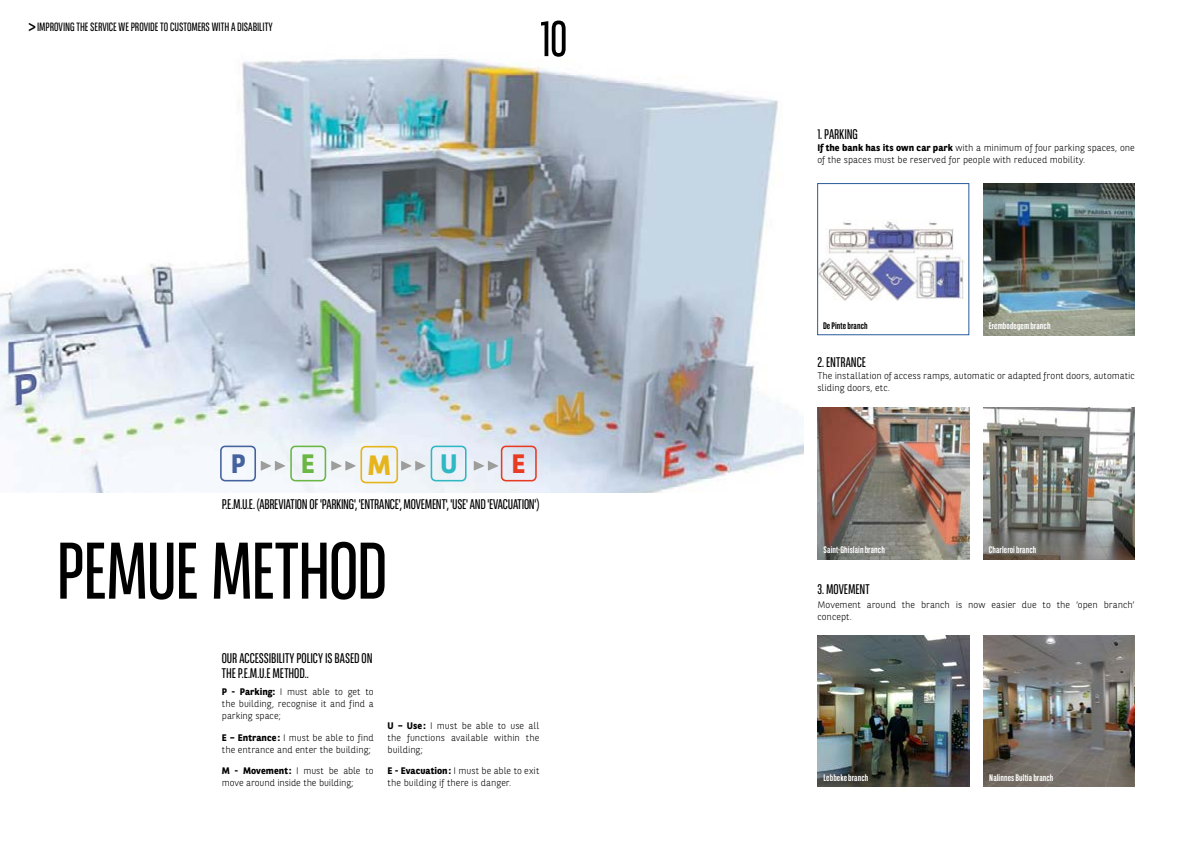
<style>
.page{position:relative;width:1191px;height:842px;background:#fff}
.page>*{position:absolute;margin:0;border:0;box-sizing:border-box;transform-origin:0 0}
.t1{font:80px "BNPP Sans Condensed";letter-spacing:-.025em;color:#000}
.t2{font:50px "BNPP Sans Condensed";color:#000}
.t3{font:700 27.9px "BNPP Sans";color:#e6b51b}
.t4{font:700 26.6px "BNPP Sans";color:#44629d}
.t5{font:700 26.6px "BNPP Sans";color:#6bb644}
.t6{font:700 26.6px "BNPP Sans";color:#2fb8c2}
.t7{font:700 26.6px "BNPP Sans";color:#e73b23}
.t8{font:14px/15px "BNPP Sans Condensed";letter-spacing:-.01em;color:#000}
.t9{font:12px "BNPP Sans Condensed";letter-spacing:-.005em;color:#000}
.t10{font:300 9.5px/12px "BNPP Sans";letter-spacing:.005em;color:#000}
.t11{font:700 9.5px "BNPP Sans Condensed";letter-spacing:.01em;color:#fff}
.t12{font:700 9.5px "BNPP Sans Condensed";letter-spacing:.01em;color:#000}
.s1{font-size:21px}
.s2{font-weight:700}
</style>
<div class="page">
<img style="left:0;top:58px;width:803px;height:435px">
<svg style="left:220px;top:446px;width:246px;height:37px"></svg>
<svg style="left:474px;top:446px;width:63px;height:35px;background:#e2d8e0"></svg>
<img style="left:819px;top:221px;width:145px;height:79px">
<div style="left:817px;top:183px;width:152px;height:152px;border:1px solid #275b9b"></div>
<img style="left:818px;top:407px;width:151px;height:152px">
<img style="left:983px;top:407px;width:151px;height:152px">
<img style="left:818px;top:635px;width:151px;height:152px">
<img style="left:983px;top:635px;width:151px;height:152px">
<img style="left:983px;top:183px;width:151px;height:152px">
<p class="t9" style="left:28px;top:19px;width:246px"><span class="s1">&gt;</span>IMPROVING THE SERVICE WE PROVIDE TO CUSTOMERS WITH A DISABILITY</p>
<h2 class="t2" style="left:540px;top:8px;width:29px">10</h2>
<h3 class="t4" style="left:231px;top:446px;width:17px">P</h3>
<h3 class="t5" style="left:301px;top:446px;width:15px">E</h3>
<h3 class="t3" style="left:367px;top:446px;width:25px">M</h3>
<h3 class="t6" style="left:440px;top:446px;width:19px">U</h3>
<h3 class="t7" style="left:511px;top:446px;width:15px">E</h3>
<h3 class="t8" style="left:222px;top:496px;width:319px">P.E.M.U.E. (ABREVIATION OF 'PARKING', 'ENTRANCE', MOVEMENT', 'USE' AND 'EVACUATION')</h3>
<h3 class="t8" style="left:817px;top:126px;width:42px">1. PARKING</h3>
<p class="t10" style="left:817px;top:141px;width:319px"><span class="s2">If the bank has its own car park</span> with a minimum of four parking spaces, one of the spaces must be reserved for people with reduced mobility.</p>
<p class="t12" style="left:823px;top:320px;width:46px">De Pinte branch</p>
<p class="t11" style="left:988px;top:320px;width:63px">Erembodegem branch</p>
<h3 class="t8" style="left:817px;top:354px;width:50px">2. ENTRANCE</h3>
<p class="t10" style="left:817px;top:369px;width:319px">The installation of access ramps, automatic or adapted front doors, automatic sliding doors, etc.</p>
<h1 class="t1" style="left:56px;top:521px;width:333px">PEMUE METHOD</h1>
<p class="t11" style="left:823px;top:544px;width:63px">Saint-Ghislain branch</p>
<p class="t11" style="left:988px;top:544px;width:49px">Charleroi branch</p>
<h3 class="t8" style="left:817px;top:582px;width:54px">3. MOVEMENT</h3>
<p class="t10" style="left:817px;top:598px;width:319px">Movement around the branch is now easier due to the ‘open branch’ concept.</p>
<h3 class="t8" style="left:222px;top:651px;width:152px">OUR ACCESSIBILITY POLICY IS BASED ON<br>THE P.E.M.U.E METHOD..</h3>
<p class="t10" style="left:222px;top:685px;width:153px;text-align:justify"><span class="s2">P - Parking:</span> I must able to get to the building, recognise it and find a parking space;</p>
<p class="t10" style="left:222px;top:731px;width:153px"><span class="s2">E – Entrance :</span> I must be able to find the entrance and enter the building;</p>
<p class="t10" style="left:222px;top:765px;width:153px"><span class="s2">M - Movement:</span> I must be able to move around inside the building;</p>
<p class="t10" style="left:388px;top:719px;width:153px;text-align:justify"><span class="s2">U – Use :</span> I must be able to use all the functions available within the building;</p>
<p class="t10" style="left:388px;top:765px;width:153px"><span class="s2">E - Evacuation:</span> I must be able to exit the building if there is danger.</p>
<p class="t11" style="left:823px;top:772px;width:46px">Lebbeke branch</p>
<p class="t11" style="left:989px;top:772px;width:66px">Nalinnes Bultia branch</p>
</div>
